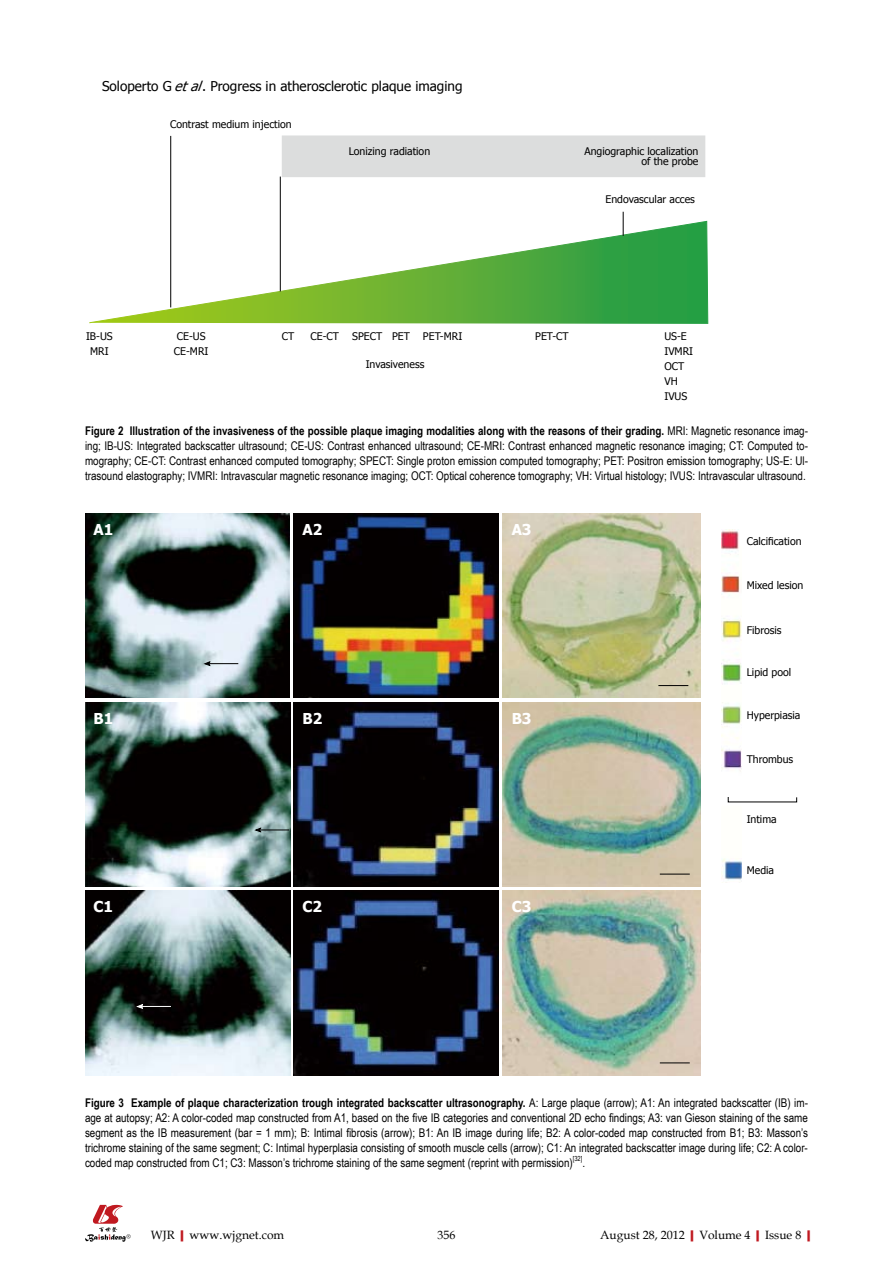
<style>
.page{position:relative;width:893px;height:1263px;background:#fff}
.page>*{position:absolute;margin:0;border:0;box-sizing:border-box;transform-origin:0 0}
.t1{font:700 15px "Tahoma";color:#fff}
.t2{font:13.5px "Tahoma";color:#000}
.t3{font:12px/15px "Arial Narrow";color:#000;text-align:justify}
.t4{font:12px "Book Antiqua";color:#000}
.t5{font:10.5px/15px "Tahoma";color:#000}
.t6{font:7.05px "Arial Narrow";color:#000}
.s1{font-style:italic}
.s2{font-weight:700}
.s3{font-weight:700;color:#c01920}
</style>
<div class="page">
<svg style="left:89px;top:221px;width:619px;height:103px"></svg>
<div style="left:282px;top:136px;width:423px;height:41px;background:#dcdddd"></div>
<hr style="left:280px;top:177px;width:1px;height:114px;background:#000">
<hr style="left:170px;top:136px;width:1px;height:171px;background:#000">
<svg style="left:623px;top:212px;width:1px;height:24px"></svg>
<img style="left:85px;top:513px;width:205px;height:184px">
<img style="left:721px;top:530px;width:20px;height:351px">
<img style="left:85px;top:702px;width:205px;height:184px">
<img style="left:294px;top:513px;width:205px;height:184px">
<img style="left:503px;top:513px;width:197px;height:184px">
<img style="left:294px;top:702px;width:205px;height:184px">
<img style="left:503px;top:702px;width:197px;height:184px">
<img style="left:85px;top:891px;width:205px;height:184px">
<img style="left:294px;top:891px;width:205px;height:184px">
<img style="left:503px;top:891px;width:197px;height:184px">
<svg style="left:204px;top:661px;width:6px;height:5px"></svg>
<hr style="left:208px;top:663px;width:30px;height:1px;background:#000">
<svg style="left:255px;top:827px;width:6px;height:5px"></svg>
<hr style="left:259px;top:830px;width:30px;height:1px;background:#000">
<svg style="left:137px;top:1004px;width:6px;height:5px"></svg>
<hr style="left:141px;top:1006px;width:30px;height:1px;background:#fff">
<hr style="left:658px;top:685px;width:30px;height:1px;background:#000">
<hr style="left:660px;top:874px;width:30px;height:1px;background:#000">
<hr style="left:660px;top:1063px;width:30px;height:1px;background:#000">
<svg style="left:85px;top:1205px;width:46px;height:37px"></svg>
<p class="t2" style="left:102px;top:77px;width:362px">Soloperto G <span class="s1">etal</span>. Progress in atherosclerotic plaque imaging</p>
<p class="t5" style="left:170px;top:116px;width:123px">Contrast medium injection</p>
<p class="t5" style="left:349px;top:143px;width:83px">Lonizing radiation</p>
<p class="t5" style="left:584px;top:145px;width:116px;line-height:10.5px;text-align:right">Angiographic localization of the probe</p>
<p class="t5" style="left:605px;top:191px;width:91px">Endovascular acces</p>
<p class="t5" style="left:174px;top:328px;width:36px">CE-US<br>CE-MRI</p>
<p class="t5" style="left:86px;top:328px;width:28px">IB-US</p>
<p class="t5" style="left:282px;top:328px;width:14px">CT</p>
<p class="t5" style="left:311px;top:328px;width:30px">CE-CT</p>
<p class="t5" style="left:352px;top:328px;width:59px">SPECT PET</p>
<p class="t5" style="left:423px;top:328px;width:41px">PET-MRI</p>
<p class="t5" style="left:90px;top:343px;width:20px">MRI</p>
<p class="t5" style="left:366px;top:356px;width:60px">Invasiveness</p>
<p class="t5" style="left:535px;top:328px;width:35px">PET-CT</p>
<p class="t5" style="left:664px;top:328px;width:30px">US-E<br>IVMRI<br>OCT<br>VH<br>IVUS</p>
<p class="t3" style="left:85px;top:423px;width:724px"><span class="s2">Figure 2 Illustration of the invasiveness of the possible plaque imaging modalities along with the reasons of their grading.</span> MRI: Magnetic resonance imag&shy;ing; IB-US: Integrated backscatter ultrasound; CE-US: Contrast enhanced ultrasound; CE-MRI: Contrast enhanced magnetic resonance imaging; CT: Computed to&shy;mography; CE-CT: Contrast enhanced computed tomography; SPECT: Single proton emission computed tomography; PET: Positron emission tomography; US-E: Ul&shy;trasound elastography; IVMRI: Intravascular magnetic resonance imaging; OCT: Optical coherence tomography; VH: Virtual histology; IVUS: Intravascular ultrasound.</p>
<p class="t1" style="left:94px;top:519px;width:21px">A1</p>
<p class="t1" style="left:303px;top:519px;width:21px">A2</p>
<p class="t1" style="left:512px;top:519px;width:21px">A3</p>
<p class="t1" style="left:94px;top:707px;width:21px">B1</p>
<p class="t1" style="left:303px;top:707px;width:21px">B2</p>
<p class="t1" style="left:512px;top:707px;width:21px">B3</p>
<p class="t5" style="left:747px;top:534px;width:56px">Calcification</p>
<p class="t5" style="left:747px;top:577px;width:58px">Mixed lesion</p>
<p class="t5" style="left:747px;top:622px;width:36px">Fibrosis</p>
<p class="t5" style="left:747px;top:664px;width:46px">Lipid pool</p>
<p class="t5" style="left:747px;top:708px;width:55px">Hyperpiasia</p>
<p class="t5" style="left:747px;top:751px;width:48px">Thrombus</p>
<p class="t5" style="left:747px;top:811px;width:31px">Intima</p>
<p class="t5" style="left:747px;top:862px;width:29px">Media</p>
<p class="t1" style="left:94px;top:896px;width:21px">C1</p>
<p class="t1" style="left:303px;top:896px;width:21px">C2</p>
<p class="t1" style="left:512px;top:896px;width:21px">C3</p>
<p class="t3" style="left:85px;top:1095px;width:725px"><span class="s2">Figure 3 Example of plaque characterization trough integrated backscatter ultrasonography.</span> A: Large plaque (arrow); A1: An integrated backscatter (IB) im&shy;age at autopsy; A2: A color-coded map constructed from A1, based on the five IB categories and conventional 2D echo findings; A3: van Gieson staining of the same segment as the IB measurement (bar = 1 mm); B: Intimal fibrosis (arrow); B1: An IB image during life; B2: A color-coded map constructed from B1; B3: Masson’s trichrome staining of the same segment; C: Intimal hyperplasia consisting of smooth muscle cells (arrow); C1: An integrated backscatter image during life; C2: A color&shy;coded map constructed from C1; C3: Masson’s trichrome staining of the same segment (reprint with permission)</p>
<p class="t6" style="left:573px;top:1153px;width:11px">[32]</p>
<p class="t3" style="left:582px;top:1155px;width:4px">.</p>
<p class="t4" style="left:151px;top:1226px;width:135px">WJR<span class="s3">|</span>www.wjgnet.com</p>
<p class="t4" style="left:437px;top:1226px;width:19px">356</p>
<p class="t4" style="left:600px;top:1226px;width:217px">August 28, 2012<span class="s3">|</span>Volume 4<span class="s3">|</span>Issue 8<span class="s3">|</span></p>
</div>
